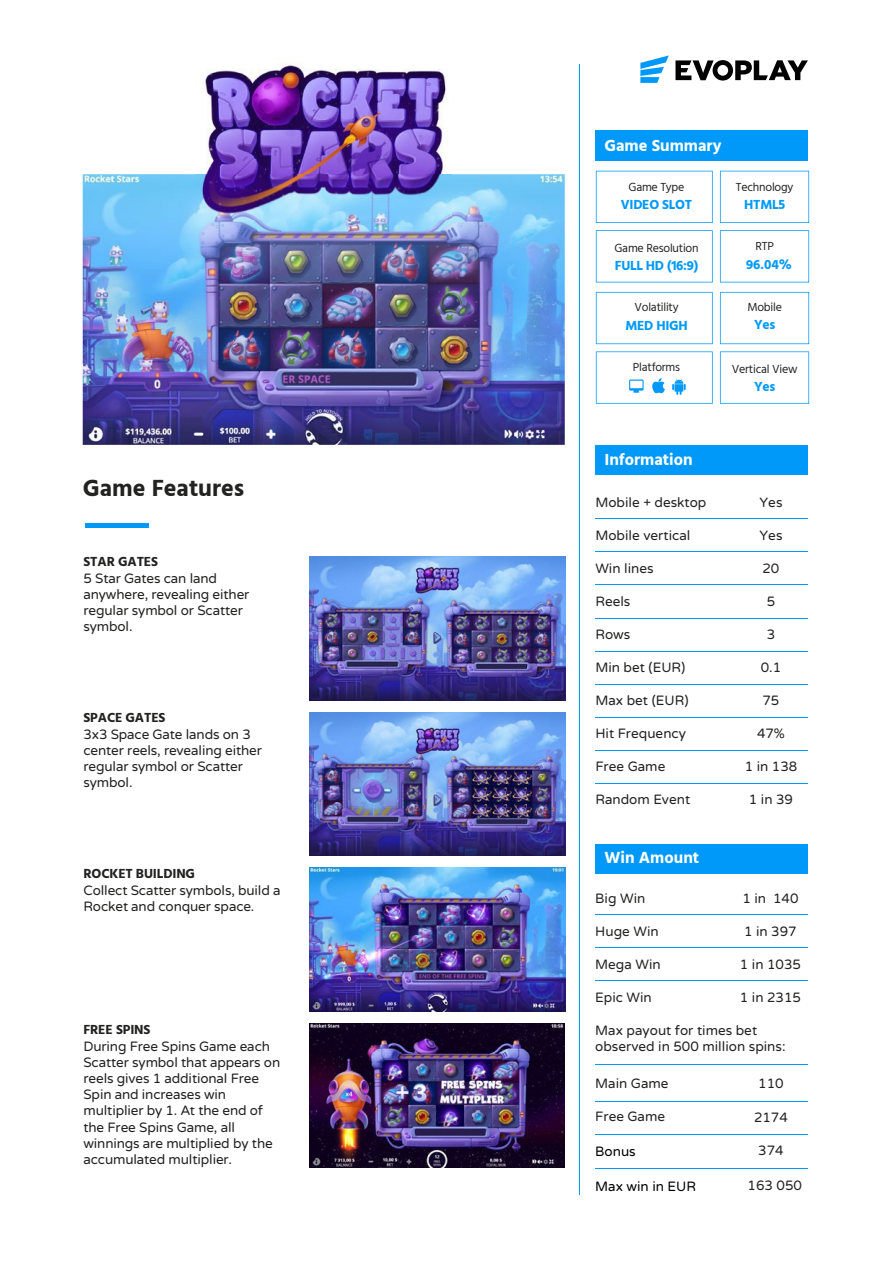
<style>
.page{position:relative;width:893px;height:1263px;background:#fff}
.page>*{position:absolute;margin:0;border:0;box-sizing:border-box;transform-origin:0 0}
.t1{font:700 24px "Hind";color:#222221}
.t2{font:700 16.5px "Hind";color:#fff}
.t3{font:13.5px/16.2px "Varela Round";letter-spacing:-.01em;color:#222221}
.t4{font:700 13.5px "Hind";letter-spacing:-.02em;color:#0099fa}
.t5{font:700 13.5px "Hind";letter-spacing:-.01em;color:#222221}
.t6{font:13.5px "Varela Round";color:#000}
.t7{font:12px "Hind";letter-spacing:-.02em;color:#222221}
</style>
<div class="page">
<div style="left:85px;top:523px;width:64px;height:5px;background:#0099fa"></div>
<hr style="left:579px;top:64px;width:1px;height:1131px;background:#0099fa">
<div style="left:595px;top:131px;width:213px;height:29px;background:#0099fa"></div>
<div style="left:595px;top:445px;width:213px;height:29px;background:#0099fa"></div>
<svg style="left:720px;top:171px;width:89px;height:52px"></svg>
<svg style="left:596px;top:171px;width:117px;height:52px"></svg>
<svg style="left:720px;top:230px;width:89px;height:52px"></svg>
<svg style="left:596px;top:230px;width:117px;height:52px"></svg>
<svg style="left:720px;top:292px;width:89px;height:52px"></svg>
<svg style="left:596px;top:292px;width:117px;height:52px"></svg>
<svg style="left:720px;top:351px;width:89px;height:53px"></svg>
<svg style="left:596px;top:351px;width:117px;height:53px"></svg>
<hr style="left:595px;top:518px;width:213px;height:1px;background:#0099fa">
<hr style="left:595px;top:552px;width:213px;height:1px;background:#0099fa">
<hr style="left:595px;top:585px;width:213px;height:1px;background:#0099fa">
<hr style="left:595px;top:618px;width:213px;height:1px;background:#0099fa">
<hr style="left:595px;top:651px;width:213px;height:1px;background:#0099fa">
<hr style="left:595px;top:684px;width:213px;height:1px;background:#0099fa">
<hr style="left:595px;top:717px;width:213px;height:1px;background:#0099fa">
<hr style="left:596px;top:750px;width:212px;height:1px;background:#0099fa">
<hr style="left:596px;top:783px;width:212px;height:1px;background:#0099fa">
<div style="left:596px;top:844px;width:212px;height:29px;background:#0099fa"></div>
<hr style="left:595px;top:981px;width:213px;height:1px;background:#0099fa">
<hr style="left:595px;top:914px;width:213px;height:1px;background:#0099fa">
<hr style="left:595px;top:947px;width:213px;height:1px;background:#0099fa">
<hr style="left:595px;top:1064px;width:213px;height:1px;background:#0099fa">
<hr style="left:595px;top:1101px;width:213px;height:1px;background:#0099fa">
<hr style="left:595px;top:1134px;width:213px;height:1px;background:#0099fa">
<hr style="left:595px;top:1169px;width:213px;height:1px;background:#0099fa">
<img style="left:309px;top:712px;width:256px;height:144px">
<img style="left:309px;top:556px;width:256px;height:144px">
<img style="left:309px;top:1023px;width:256px;height:144px">
<img style="left:309px;top:868px;width:256px;height:143px">
<img style="left:83px;top:174px;width:482px;height:271px">
<img style="left:196px;top:64px;width:256px;height:156px">
<img style="left:196px;top:174px;width:256px;height:1px">
<svg style="left:640px;top:55px;width:29px;height:28px"></svg>
<svg style="left:675px;top:60px;width:133px;height:21px"></svg>
<h1 class="t1" style="left:83px;top:474px;width:163px">Game Features</h1>
<p class="t5" style="left:83px;top:554px;width:76px">STAR GATES</p>
<p class="t3" style="left:83px;top:570px;width:168px">5 Star Gates can land anywhere, revealing either regular symbol or Scatter symbol.</p>
<p class="t5" style="left:83px;top:710px;width:83px">SPACE GATES</p>
<p class="t3" style="left:83px;top:726px;width:180px">3x3 Space Gate lands on 3 center reels, revealing either regular symbol or Scatter symbol.</p>
<p class="t5" style="left:83px;top:866px;width:113px">ROCKET BUILDING</p>
<p class="t3" style="left:83px;top:882px;width:199px">Collect Scatter symbols, build a<br>Rocket and conquer space.</p>
<p class="t5" style="left:83px;top:1022px;width:68px">FREE SPINS</p>
<p class="t3" style="left:83px;top:1038px;width:198px">During Free Spins Game each<br>Scatter symbol that appears on reels gives 1 additional Free<br>Spin and increases win multiplier by 1. At the end of the Free Spins Game, all winnings are multiplied by the accumulated multiplier.</p>
<p class="t2" style="left:604px;top:136px;width:119px">Game Summary</p>
<p class="t7" style="left:628px;top:179px;width:57px">Game Type</p>
<p class="t4" style="left:621px;top:196px;width:73px">VIDEO SLOT</p>
<p class="t7" style="left:736px;top:179px;width:59px">Technology</p>
<p class="t4" style="left:744px;top:197px;width:43px">HTML5</p>
<p class="t7" style="left:614px;top:240px;width:86px">Game Resolution</p>
<p class="t7" style="left:755px;top:238px;width:20px">RTP</p>
<p class="t4" style="left:615px;top:257px;width:85px">FULL HD (16:9)</p>
<p class="t4" style="left:746px;top:256px;width:48px">96.04%</p>
<p class="t7" style="left:634px;top:299px;width:46px">Volatility</p>
<p class="t7" style="left:747px;top:299px;width:36px">Mobile</p>
<p class="t4" style="left:625px;top:317px;width:64px">MED HIGH</p>
<p class="t4" style="left:754px;top:317px;width:23px">Yes</p>
<p class="t7" style="left:633px;top:359px;width:49px">Platforms</p>
<p class="t7" style="left:732px;top:361px;width:67px">Vertical View</p>
<p class="t4" style="left:754px;top:378px;width:23px">Yes</p>
<p class="t2" style="left:604px;top:450px;width:90px">Information</p>
<p class="t3" style="left:595px;top:494px;width:113px">Mobile + desktop</p>
<p class="t3" style="left:595px;top:527px;width:97px">Mobile vertical</p>
<p class="t3" style="left:595px;top:560px;width:60px">Win lines</p>
<p class="t3" style="left:595px;top:593px;width:37px">Reels</p>
<p class="t3" style="left:595px;top:626px;width:36px">Rows</p>
<p class="t3" style="left:595px;top:659px;width:92px">Min bet (EUR)</p>
<p class="t3" style="left:595px;top:692px;width:95px">Max bet (EUR)</p>
<p class="t3" style="left:595px;top:725px;width:92px">Hit Frequency</p>
<p class="t3" style="left:595px;top:758px;width:71px">Free Game</p>
<p class="t3" style="left:595px;top:791px;width:96px">Random Event</p>
<p class="t2" style="left:605px;top:848px;width:96px">Win Amount</p>
<p class="t3" style="left:760px;top:494px;width:24px">Yes</p>
<p class="t3" style="left:760px;top:527px;width:24px">Yes</p>
<p class="t3" style="left:762px;top:560px;width:18px">20</p>
<p class="t3" style="left:767px;top:593px;width:10px">5</p>
<p class="t3" style="left:767px;top:626px;width:10px">3</p>
<p class="t3" style="left:761px;top:659px;width:22px">0.1</p>
<p class="t3" style="left:762px;top:692px;width:18px">75</p>
<p class="t3" style="left:757px;top:725px;width:29px">47%</p>
<p class="t3" style="left:745px;top:758px;width:54px">1 in 138</p>
<p class="t3" style="left:749px;top:791px;width:46px">1 in 39</p>
<p class="t3" style="left:595px;top:890px;width:52px">Big Win</p>
<p class="t3" style="left:595px;top:923px;width:65px">Huge Win</p>
<p class="t3" style="left:595px;top:956px;width:67px">Mega Win</p>
<p class="t3" style="left:595px;top:989px;width:58px">Epic Win</p>
<p class="t3" style="left:742px;top:890px;width:58px">1 in 140</p>
<p class="t3" style="left:744px;top:923px;width:54px">1 in 397</p>
<p class="t3" style="left:740px;top:956px;width:63px">1 in 1035</p>
<p class="t3" style="left:740px;top:989px;width:63px">1 in 2315</p>
<p class="t3" style="left:595px;top:1022px;width:192px">Max payout for times bet observed in 500 million spins:</p>
<p class="t3" style="left:758px;top:1076px;width:27px">110</p>
<p class="t3" style="left:754px;top:1110px;width:35px">2174</p>
<p class="t3" style="left:758px;top:1143px;width:27px">374</p>
<p class="t3" style="left:595px;top:1076px;width:75px">Main Game</p>
<p class="t3" style="left:595px;top:1109px;width:71px">Free Game</p>
<p class="t6" style="left:595px;top:1144px;width:42px">Bonus</p>
<p class="t6" style="left:595px;top:1178px;width:102px">Max win in EUR</p>
<p class="t3" style="left:748px;top:1177px;width:56px">163 050</p>
</div>
